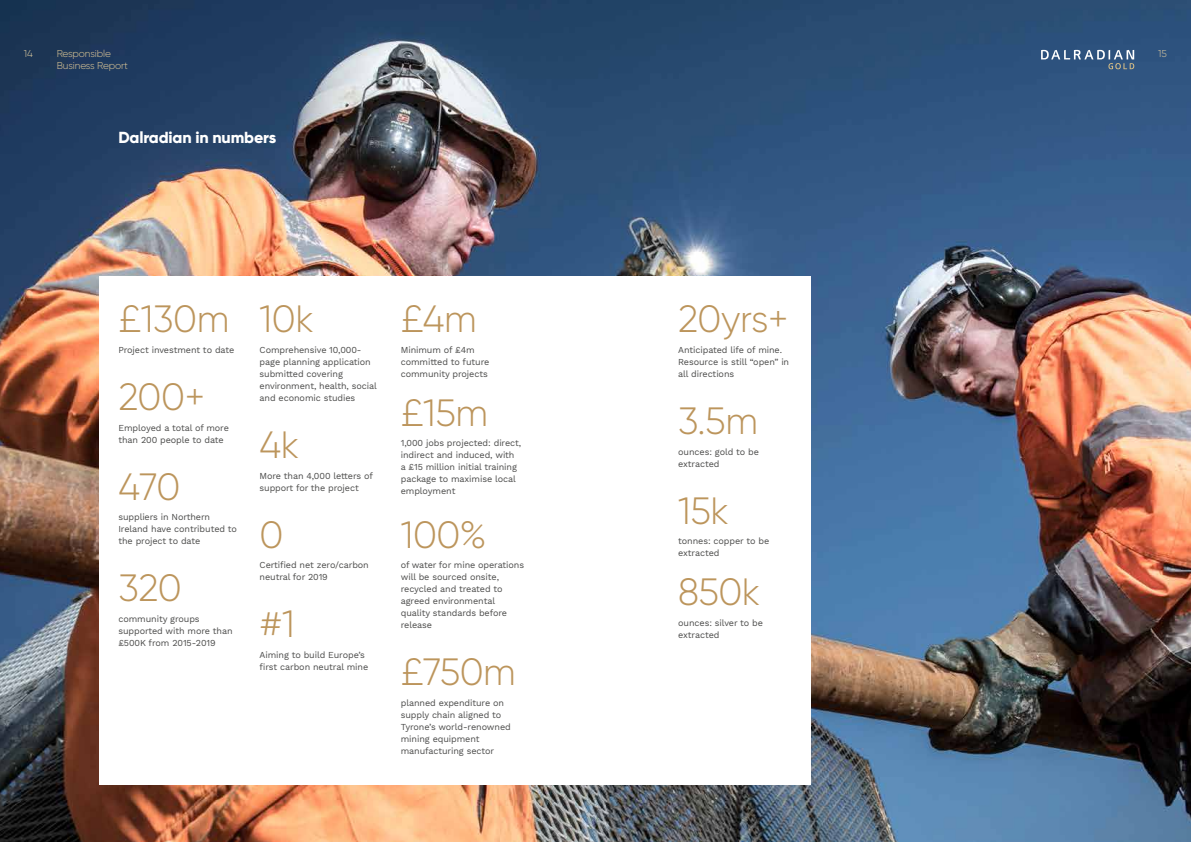
<style>
.page{position:relative;width:1191px;height:842px;background:#fff}
.page>*{position:absolute;margin:0;border:0;box-sizing:border-box;transform-origin:0 0}
.t1{font:300 38px "Gilroy";letter-spacing:-.01em;color:#bc955c}
.t2{font:800 16px "Gilroy";letter-spacing:-.01em;color:#fff}
.t3{font:300 10px/12px "Gilroy";letter-spacing:-.01em;color:#dfc998}
.t4{font:300 10px "Gilroy";color:#dac9a0}
.t5{font:9px/12px "Work Sans";letter-spacing:-.01em;color:#4a4a49}
</style>
<div class="page">
<img style="left:0;top:0;width:1191px;height:842px">
<div style="left:99px;top:276px;width:712px;height:509px;background:#fff"></div>
<svg style="left:1041px;top:50px;width:93px;height:19px;background:#557294"></svg>
<p class="t3" style="left:57px;top:47px;width:73px">Responsible<br>Business Report</p>
<p class="t4" style="left:24px;top:47px;width:10px">14</p>
<p class="t4" style="left:1158px;top:47px;width:10px">15</p>
<h2 class="t2" style="left:118px;top:128px;width:159px">Dalradian in numbers</h2>
<h1 class="t1" style="left:118px;top:296px;width:112px">£130m</h1>
<p class="t5" style="left:118px;top:344px;width:117px">Project investment to date</p>
<h1 class="t1" style="left:118px;top:374px;width:88px">200+</h1>
<p class="t5" style="left:118px;top:422px;width:112px">Employed a total of more than 200 people to date</p>
<h1 class="t1" style="left:118px;top:463px;width:64px">470</h1>
<p class="t5" style="left:118px;top:512px;width:120px">suppliers in Northern<br>Ireland have contributed to the project to date</p>
<h1 class="t1" style="left:118px;top:565px;width:65px">320</h1>
<p class="t5" style="left:118px;top:613px;width:116px">community groups supported with more than £500K from 2015-2019</p>
<h1 class="t1" style="left:259px;top:296px;width:56px">10k</h1>
<p class="t5" style="left:259px;top:344px;width:119px">Comprehensive 10,000- page planning application submitted covering environment, health, social and economic studies</p>
<h1 class="t1" style="left:259px;top:422px;width:41px">4k</h1>
<p class="t5" style="left:259px;top:470px;width:115px">More than 4,000 letters of support for the project</p>
<h1 class="t1" style="left:259px;top:511px;width:25px">0</h1>
<p class="t5" style="left:259px;top:560px;width:111px">Certified net zero/carbon neutral for 2019</p>
<h1 class="t1" style="left:259px;top:601px;width:37px">#1</h1>
<p class="t5" style="left:259px;top:649px;width:110px">Aiming to build Europe’s first carbon neutral mine</p>
<h1 class="t1" style="left:401px;top:296px;width:77px">£4m</h1>
<p class="t5" style="left:401px;top:344px;width:90px">Minimum of £4m committed to future community projects</p>
<h1 class="t1" style="left:401px;top:389px;width:89px">£15m</h1>
<p class="t5" style="left:401px;top:438px;width:122px">1,000 jobs projected: direct, indirect and induced, with a £15 million initial training package to maximise local employment</p>
<h1 class="t1" style="left:401px;top:511px;width:87px">100%</h1>
<p class="t5" style="left:401px;top:559px;width:125px">of water for mine operations will be sourced onsite, recycled and treated to agreed environmental quality standards before release</p>
<h1 class="t1" style="left:401px;top:649px;width:117px">£750m</h1>
<p class="t5" style="left:401px;top:697px;width:112px">planned expenditure on supply chain aligned to<br>Tyrone’s world-renowned mining equipment manufacturing sector</p>
<h1 class="t1" style="left:678px;top:296px;width:112px">20yrs+</h1>
<p class="t5" style="left:678px;top:344px;width:112px">Anticipated life of mine.<br>Resource is still “open” in all directions</p>
<h1 class="t1" style="left:678px;top:398px;width:81px">3.5m</h1>
<p class="t5" style="left:678px;top:446px;width:82px">ounces: gold to be extracted</p>
<h1 class="t1" style="left:678px;top:487px;width:52px">15k</h1>
<p class="t5" style="left:678px;top:536px;width:93px">tonnes: copper to be extracted</p>
<h1 class="t1" style="left:678px;top:569px;width:84px">850k</h1>
<p class="t5" style="left:678px;top:617px;width:86px">ounces: silver to be extracted</p>
</div>
